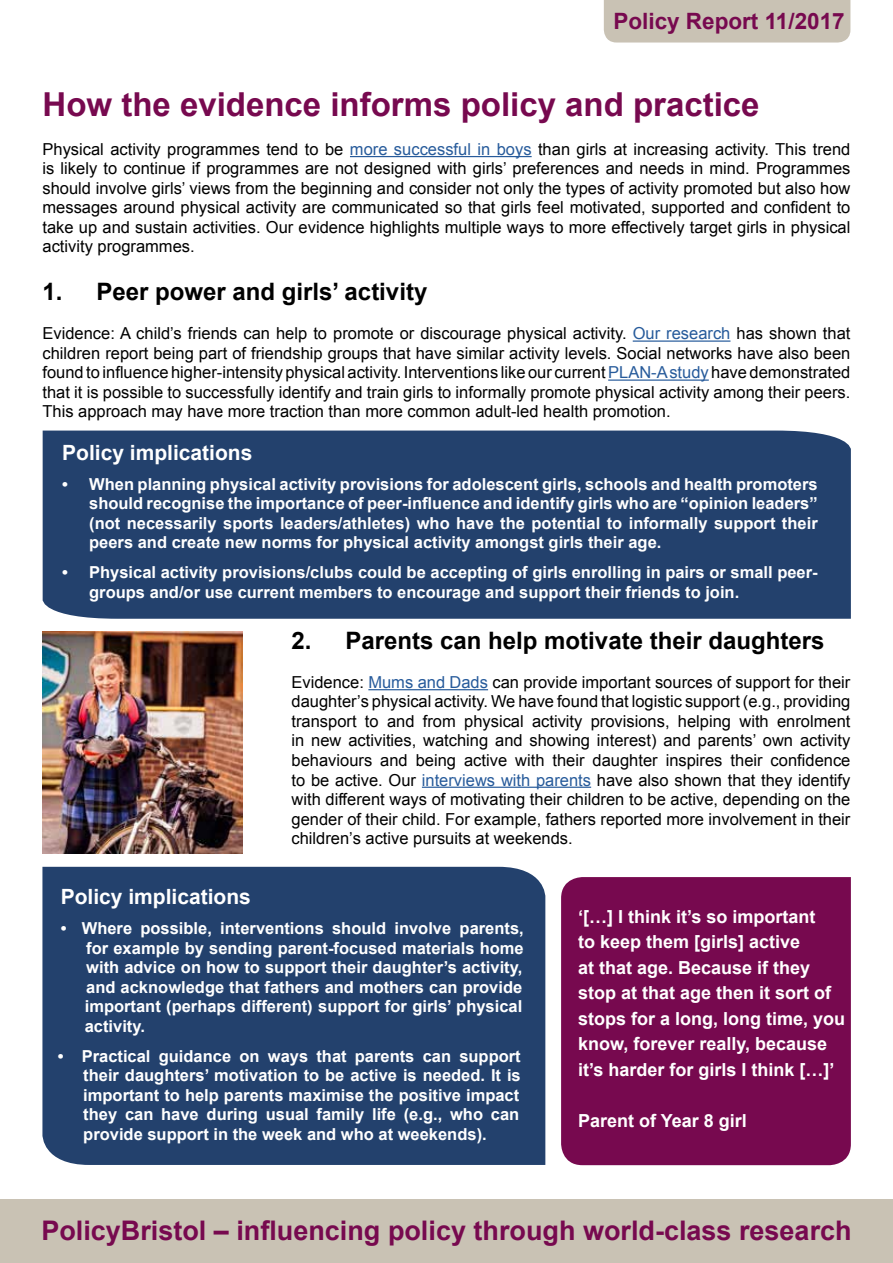
<style>
.page{position:relative;width:893px;height:1263px;background:#fff}
.page>*{position:absolute;margin:0;border:0;box-sizing:border-box;transform-origin:0 0}
.t1{font:700 33px "Arial";color:#77094f}
.t2{font:700 27px "Arial";color:#77094f}
.t3{font:700 24px "Arial";color:#000}
.t4{font:700 22.5px "Arial";color:#77094f}
.t5{font:700 21px "Arial";color:#fff}
.t6{font:700 18px/25.5px "Arial";color:#fff}
.t7{font:16.5px/19.5px "Arial";color:#000;text-align:justify}
.t8{font:700 16.5px/19.5px "Arial";color:#fff;text-align:justify}
.s1{color:#275b9b}
</style>
<div class="page">
<div style="left:0;top:1199px;width:893px;height:64px;background:#c9c2b4"></div>
<div style="left:604px;top:0;width:246px;height:43px;background:#c9c2b4"></div>
<hr style="left:350px;top:156px;width:182px;height:1px;background:#275b9b">
<hr style="left:633px;top:340px;width:97px;height:2px;background:#275b9b">
<hr style="left:608px;top:379px;width:101px;height:2px;background:#275b9b">
<div style="left:43px;top:431px;width:808px;height:188px;background:#23416d"></div>
<div style="left:561px;top:877px;width:290px;height:288px;background:#77094f"></div>
<hr style="left:368px;top:689px;width:120px;height:1px;background:#275b9b">
<hr style="left:422px;top:787px;width:169px;height:1px;background:#275b9b">
<div style="left:42px;top:867px;width:503px;height:298px;background:#23416d"></div>
<img style="left:43px;top:631px;width:199px;height:223px">
<h3 class="t4" style="left:613px;top:6px;width:233px">Policy Report 11/2017</h3>
<h1 class="t1" style="left:43px;top:82px;width:719px">How the evidence informs policy and practice</h1>
<p class="t7" style="left:43px;top:139px;width:809px">Physical activity programmes tend to be <span class="s1">more successful in boys</span> than girls at increasing activity. This trend is likely to continue if programmes are not designed with girls’ preferences and needs in mind. Programmes should involve girls’ views from the beginning and consider not only the types of activity promoted but also how messages around physical activity are communicated so that girls feel motivated, supported and confident to take up and sustain activities. Our evidence highlights multiple ways to more effectively target girls in physical activity programmes.</p>
<h3 class="t3" style="left:43px;top:276px;width:386px">1. Peer power and girls’ activity</h3>
<p class="t7" style="left:43px;top:324px;width:809px">Evidence: A child’s friends can help to promote or discourage physical activity. <span class="s1">Our research</span> has shown that children report being part of friendship groups that have similar activity levels. Social networks have also been found to influence higher-intensity physical activity. Interventions like our current <span class="s1">PLAN-A study</span> have demonstrated that it is possible to successfully identify and train girls to informally promote physical activity among their peers.<br>This approach may have more traction than more common adult-led health promotion.</p>
<p class="t5" style="left:62px;top:438px;width:192px">Policy implications</p>
<p class="t8" style="left:89px;top:475px;width:730px;text-indent:-27px">• When planning physical activity provisions for adolescent girls, schools and health promoters should recognise the importance of peer-influence and identify girls who are “opinion leaders” (not necessarily sports leaders/athletes) who have the potential to informally support their peers and create new norms for physical activity amongst girls their age.</p>
<p class="t8" style="left:89px;top:563px;width:730px;text-indent:-27px">• Physical activity provisions/clubs could be accepting of girls enrolling in pairs or small peer&shy;groups and/or use current members to encourage and support their friends to join.</p>
<h3 class="t3" style="left:292px;top:624px;width:534px">2. Parents can help motivate their daughters</h3>
<p class="t7" style="left:292px;top:673px;width:560px">Evidence: <span class="s1">Mums and Dads</span> can provide important sources of support for their daughter’s physical activity. We have found that logistic support (e.g., providing transport to and from physical activity provisions, helping with enrolment in new activities, watching and showing interest) and parents’ own activity behaviours and being active with their daughter inspires their confidence to be active. Our <span class="s1">interviews with parents</span> have also shown that they identify with different ways of motivating their children to be active, depending on the gender of their child. For example, fathers reported more involvement in their children’s active pursuits at weekends.</p>
<p class="t5" style="left:61px;top:882px;width:192px">Policy implications</p>
<p class="t8" style="left:85px;top:919px;width:440px;text-indent:-24px">• Where possible, interventions should involve parents, for example by sending parent-focused materials home with advice on how to support their daughter’s activity, and acknowledge that fathers and mothers can provide important (perhaps different) support for girls’ physical activity.</p>
<p class="t8" style="left:83px;top:1047px;width:439px;text-indent:-26px">• Practical guidance on ways that parents can support their daughters’ motivation to be active is needed. It is important to help parents maximise the positive impact they can have during usual family life (e.g., who can provide support in the week and who at weekends).</p>
<p class="t6" style="left:578px;top:904px;width:269px">‘[…] I think it’s so important<br>to keep them [girls] active<br>at that age. Because if they stop at that age then it sort of stops for a long, long time, you know, forever really, because it’s harder for girls I think […]’</p>
<p class="t6" style="left:578px;top:1108px;width:170px">Parent of Year 8 girl</p>
<h2 class="t2" style="left:41px;top:1212px;width:812px">PolicyBristol – influencing policy through world-class research</h2>
</div>
